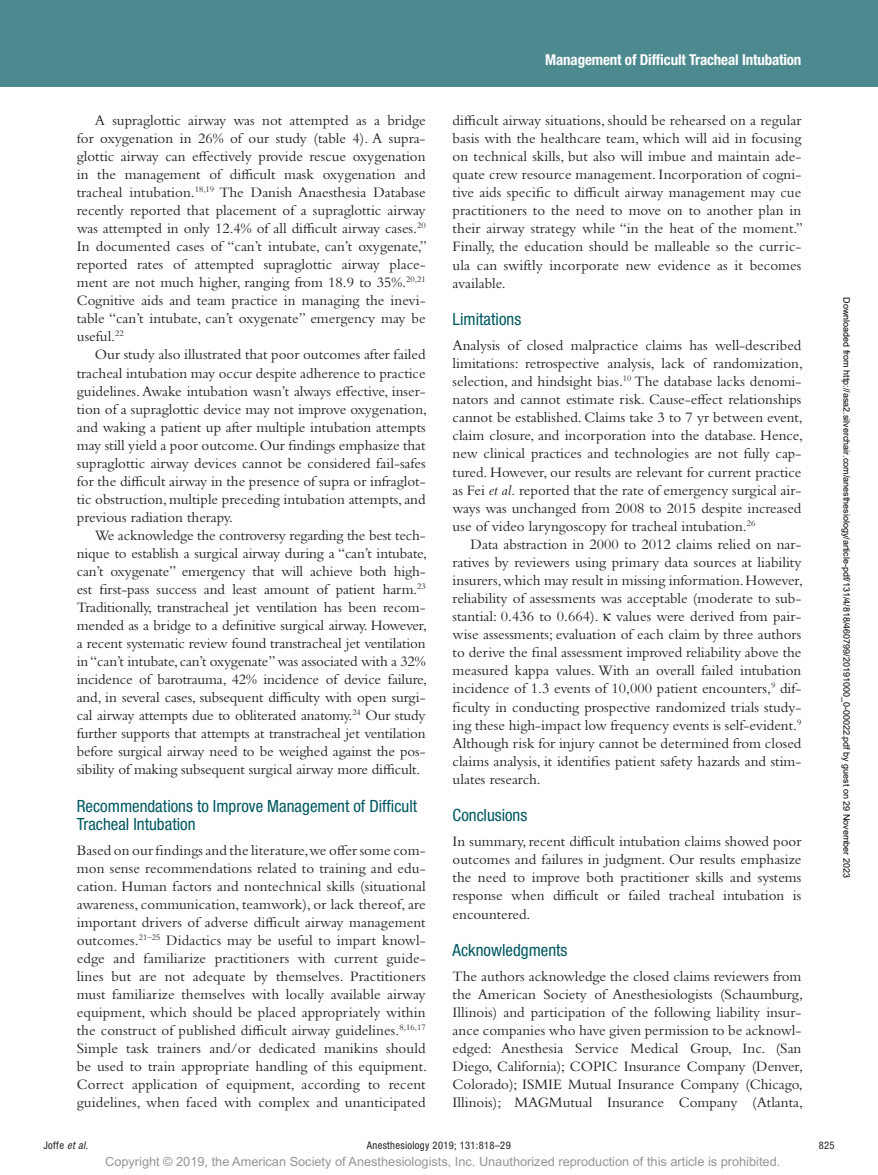
<style>
.page{position:relative;width:878px;height:1175px;background:#fff}
.page>*{position:absolute;margin:0;border:0;box-sizing:border-box;transform-origin:0 0}
.t1{font:condensed 16.8px/18px "Helvetica Neue LT Std";color:#005861}
.t2{font:15px/18px "Bembo Std";color:#231f20;text-align:justify}
.t3{font:700 condensed 15px "Helvetica Neue LT Std";letter-spacing:-.01em;color:#fff}
.t4{font:12.75px "Arial MT Std";color:#939598}
.t5{font:condensed 10.5px "Helvetica Neue LT Std";letter-spacing:.03em;color:#231f20}
.t6{font:9px "Arial";color:#000}
.s1{font-style:italic}
.s2{font-family:"Gandhari Unicode"}
</style>
<div class="page">
<div style="left:0;top:0;width:878px;height:86px;background:#4d8a90"></div>
<p class="t2" style="left:77px;top:111px;width:352px;text-indent:18px">A supraglottic airway was not attempted as a bridge for oxygenation in 26% of our study (table 4). A supra&shy;glottic airway can effectively provide rescue oxygenation in the management of difficult mask oxygenation and tracheal intubation.<sup>18,19</sup> The Danish Anaesthesia Database recently reported that placement of a supraglottic airway was attempted in only 12.4% of all difficult airway cases.<sup>20<br></sup>In documented cases of “can’t intubate, can’t oxygenate,” reported rates of attempted supraglottic airway place&shy;ment are not much higher, ranging from 18.9 to 35%.<sup>20,21<br></sup>Cognitive aids and team practice in managing the inevi&shy;table “can’t intubate, can’t oxygenate” emergency may be useful.<sup>22</sup></p>
<p class="t2" style="left:77px;top:345px;width:352px;text-indent:18px">Our study also illustrated that poor outcomes after failed tracheal intubation may occur despite adherence to practice guidelines. Awake intubation wasn’t always effective, inser&shy;tion of a supraglottic device may not improve oxygenation, and waking a patient up after multiple intubation attempts may still yield a poor outcome. Our findings emphasize that supraglottic airway devices cannot be considered fail-safes for the difficult airway in the presence of supra or infraglot&shy;tic obstruction, multiple preceding intubation attempts, and previous radiation therapy.</p>
<p class="t2" style="left:77px;top:526px;width:352px;text-indent:18px">We acknowledge the controversy regarding the best tech&shy;nique to establish a surgical airway during a “can’t intubate, can’t oxygenate” emergency that will achieve both high&shy;est first-pass success and least amount of patient harm.<sup>23<br></sup>Traditionally, transtracheal jet ventilation has been recom&shy;mended as a bridge to a definitive surgical airway. However, a recent systematic review found transtracheal jet ventilation in “can’t intubate, can’t oxygenate” was associated with a 32% incidence of barotrauma, 42% incidence of device failure, and, in several cases, subsequent difficulty with open surgi&shy;cal airway attempts due to obliterated anatomy.<sup>24</sup> Our study further supports that attempts at transtracheal jet ventilation before surgical airway need to be weighed against the pos&shy;sibility of making subsequent surgical airway more difficult.</p>
<p class="t1" style="left:77px;top:797px;width:342px">Recommendations to Improve Management of Difficult<br>Tracheal Intubation</p>
<p class="t2" style="left:77px;top:841px;width:352px">Based on our findings and the literature, we offer some com&shy;mon sense recommendations related to training and edu&shy;cation. Human factors and nontechnical skills (situational awareness, communication, teamwork), or lack thereof, are important drivers of adverse difficult airway management outcomes.<sup>21–25</sup> Didactics may be useful to impart knowl&shy;edge and familiarize practitioners with current guide&shy;lines but are not adequate by themselves. Practitioners must familiarize themselves with locally available airway equipment, which should be placed appropriately within the construct of published difficult airway guidelines.<sup>8,16,17<br></sup>Simple task trainers and/or dedicated manikins should be used to train appropriate handling of this equipment.<br>Correct application of equipment, according to recent guidelines, when faced with complex and unanticipated</p>
<p class="t3" style="left:545px;top:51px;width:258px">Management of Difficult Tracheal Intubation</p>
<p class="t2" style="left:452px;top:111px;width:352px">difficult airway situations, should be rehearsed on a regular basis with the healthcare team, which will aid in focusing on technical skills, but also will imbue and maintain ade&shy;quate crew resource management. Incorporation of cogni&shy;tive aids specific to difficult airway management may cue practitioners to the need to move on to another plan in their airway strategy while “in the heat of the moment.” Finally, the education should be malleable so the curric&shy;ula can swiftly incorporate new evidence as it becomes available.</p>
<p class="t1" style="left:452px;top:310px;width:70px">Limitations</p>
<p class="t2" style="left:452px;top:336px;width:352px">Analysis of closed malpractice claims has well-described limitations: retrospective analysis, lack of randomization, selection, and hindsight bias.<sup>10</sup> The database lacks denomi&shy;nators and cannot estimate risk. Cause-effect relationships cannot be established. Claims take 3 to 7 yr between event, claim closure, and incorporation into the database. Hence, new clinical practices and technologies are not fully cap&shy;tured. However, our results are relevant for current practice as Fei <span class="s1">et al.</span> reported that the rate of emergency surgical air&shy;ways was unchanged from 2008 to 2015 despite increased use of video laryngoscopy for tracheal intubation.<sup>26</sup></p>
<p class="t2" style="left:452px;top:535px;width:352px;text-indent:18px">Data abstraction in 2000 to 2012 claims relied on nar&shy;ratives by reviewers using primary data sources at liability insurers, which may result in missing information. However, reliability of assessments was acceptable (moderate to sub&shy;stantial: 0.436 to 0.664). <span class="s2">κ</span> values were derived from pair&shy;wise assessments; evaluation of each claim by three authors to derive the final assessment improved reliability above the measured kappa values. With an overall failed intubation incidence of 1.3 events of 10,000 patient encounters,<sup>9</sup> dif&shy;ficulty in conducting prospective randomized trials study&shy;ing these high-impact low frequency events is self-evident.<sup>9<br></sup>Although risk for injury cannot be determined from closed claims analysis, it identifies patient safety hazards and stim&shy;ulates research.</p>
<p class="t1" style="left:452px;top:806px;width:76px">Conclusions</p>
<p class="t2" style="left:452px;top:832px;width:350px">In summary, recent difficult intubation claims showed poor outcomes and failures in judgment. Our results emphasize the need to improve both practitioner skills and systems response when difficult or failed tracheal intubation is encountered.</p>
<p class="t1" style="left:452px;top:941px;width:116px">Acknowledgments</p>
<p class="t2" style="left:452px;top:966px;width:352px">The authors acknowledge the closed claims reviewers from the American Society of Anesthesiologists (Schaumburg, Illinois) and participation of the following liability insur&shy;ance companies who have given permission to be acknowl&shy;edged: Anesthesia Service Medical Group, Inc. (San Diego, California); COPIC Insurance Company (Denver, Colorado); ISMIE Mutual Insurance Company (Chicago, Illinois); MAGMutual Insurance Company (Atlanta,</p>
<p class="t6" style="left:850px;top:297px;width:582px;rotate:90deg">Downloaded from http://asa2.silverchair.com/anesthesiology/article-pdf/131/4/818/460799/20191000_0-00022.pdf by guest on 29 November 2023</p>
<p class="t5" style="left:44px;top:1139px;width:46px">Joffe <span class="s1">et al.</span></p>
<p class="t5" style="left:367px;top:1139px;width:145px">Anesthesiology 2019; 131:818–29</p>
<p class="t5" style="left:818px;top:1139px;width:17px">825</p>
<p class="t4" style="left:105px;top:1154px;width:676px">Copyright © 2019, the American Society of Anesthesiologists, Inc. Unauthorized reproduction of this article is prohibited.</p>
</div>
